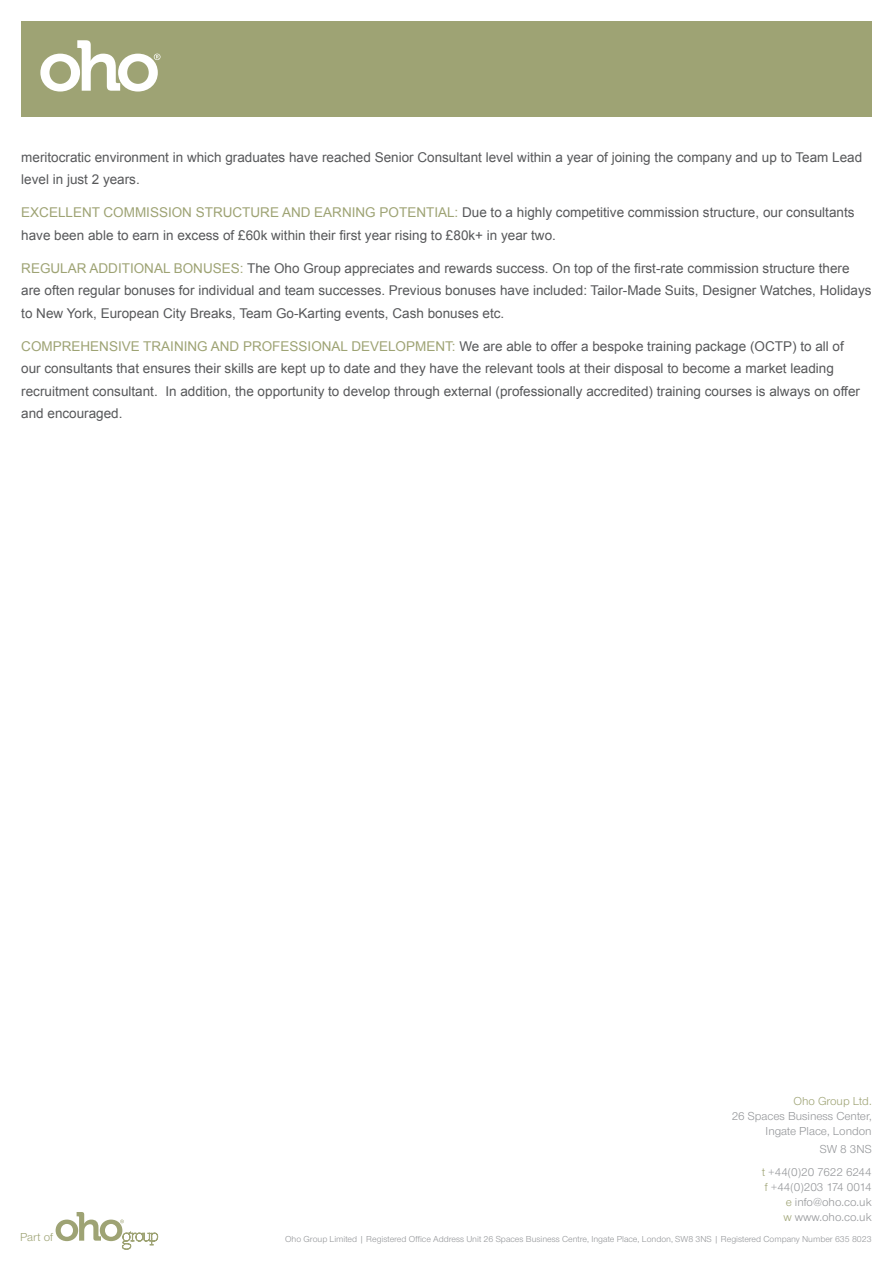
<style>
.page{position:relative;width:893px;height:1263px;background:#fff}
.page>*{position:absolute;margin:0;border:0;box-sizing:border-box;transform-origin:0 0}
.t1{font:13.5px/22.5px "Arial";color:#57585a}
.t2{font:12px "Nimbus Sans Novus T";color:#939598}
.t3{font:12px "Nimbus Sans Novus T";color:#9ea374}
.t4{font:12px "Nimbus Sans Novus T";letter-spacing:-.02em;color:#939598}
.t5{font:9px "Nimbus Sans Novus T";color:#939598}
.s1{color:#9ea374}
</style>
<div class="page">
<div style="left:21px;top:21px;width:851px;height:96px;background:#9ea374"></div>
<svg style="left:40px;top:40px;width:121px;height:52px"></svg>
<svg style="left:56px;top:1212px;width:102px;height:37px"></svg>
<p class="t1" style="left:21px;top:146px;width:842px">meritocratic environment in which graduates have reached Senior Consultant level within a year of joining the company and up to Team Lead level in just 2 years.</p>
<p class="t1" style="left:21px;top:201px;width:835px"><span class="s1">EXCELLENT COMMISSION STRUCTURE AND EARNING POTENTIAL:</span> Due to a highly competitive commission structure, our consultants have been able to earn in excess of £60k within their first year rising to £80k+ in year two.</p>
<p class="t1" style="left:21px;top:257px;width:852px"><span class="s1">REGULAR ADDITIONAL BONUSES:</span> The Oho Group appreciates and rewards success. On top of the first-rate commission structure there are often regular bonuses for individual and team successes. Previous bonuses have included: Tailor-Made Suits, Designer Watches, Holidays to New York, European City Breaks, Team Go-Karting events, Cash bonuses etc.</p>
<p class="t1" style="left:21px;top:335px;width:840px"><span class="s1">COMPREHENSIVE TRAINING AND PROFESSIONAL DEVELOPMENT:</span> We are able to offer a bespoke training package (OCTP) to all of our consultants that ensures their skills are kept up to date and they have the relevant tools at their disposal to become a market leading recruitment consultant. In addition, the opportunity to develop through external (professionally accredited) training courses is always on offer and encouraged.</p>
<p class="t3" style="left:20px;top:1230px;width:35px">Part of</p>
<p class="t3" style="left:793px;top:1094px;width:80px">Oho Group Ltd.</p>
<p class="t2" style="left:732px;top:1109px;width:142px">26 Spaces Business Center,</p>
<p class="t2" style="left:766px;top:1124px;width:108px">Ingate Place, London</p>
<p class="t2" style="left:820px;top:1142px;width:53px">SW 8 3NS</p>
<p class="t2" style="left:762px;top:1165px;width:111px"><span class="s1">t</span> +44(0)20 7622 6244</p>
<p class="t4" style="left:765px;top:1180px;width:108px"><span class="s1">f</span> +44(0)203 174 0014</p>
<p class="t2" style="left:786px;top:1195px;width:87px"><span class="s1">e</span> info@oho.co.uk</p>
<p class="t2" style="left:783px;top:1210px;width:90px"><span class="s1">w</span> www.oho.co.uk</p>
<p class="t5" style="left:285px;top:1234px;width:588px">Oho Group Limited | Registered Office Address Unit 26 Spaces Business Centre, Ingate Place, London, SW8 3NS | Registered Company Number 635 8023</p>
</div>
